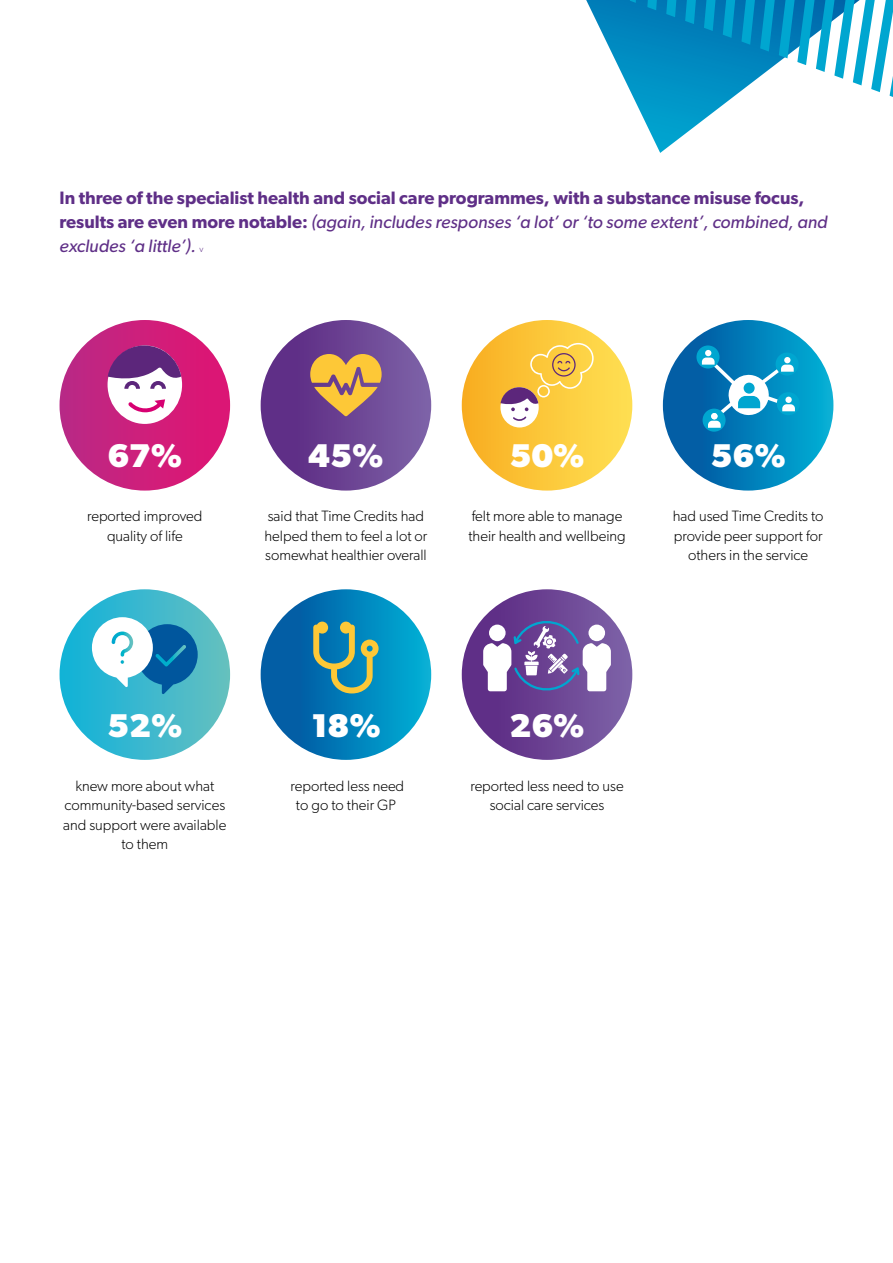
<style>
.page{position:relative;width:893px;height:1263px;background:#fff}
.page>*{position:absolute;margin:0;border:0;box-sizing:border-box;transform-origin:0 0}
.t1{font:700 33px "Gibson";color:#fff}
.t2{font:600 18px/24px "Gibson";color:#5f2f87}
.t3{font:300 15px/19.5px "Gibson";color:#000;text-align:center}
.s1{font-weight:400;font-style:italic}
.s2{font-weight:300;font-size:9px}
</style>
<div class="page">
<svg style="left:586px;top:0;width:90px;height:153px"></svg>
<svg style="left:628px;top:0;width:265px;height:141px"></svg>
<div style="left:60px;top:320px;width:170px;height:171px;background:linear-gradient(to right,#ba2985,#e01774);border-radius:85px"></div>
<div style="left:108px;top:345px;width:74px;height:79px;background:#fff;border-radius:50%"></div>
<svg style="left:128px;top:399px;width:37px;height:13px"></svg>
<svg style="left:108px;top:345px;width:73px;height:44px"></svg>
<div style="left:462px;top:589px;width:170px;height:171px;background:linear-gradient(to right,#5b2781,#7d62a7);border-radius:85px"></div>
<svg style="left:483px;top:619px;width:128px;height:73px"></svg>
<div style="left:663px;top:320px;width:170px;height:171px;background:linear-gradient(to right,#04509d,#02add5);border-radius:85px"></div>
<div style="left:776px;top:353px;width:23px;height:23px;background:#00a6d0;border-radius:50%"></div>
<div style="left:777px;top:392px;width:23px;height:23px;background:#00a6d0;border-radius:50%"></div>
<svg style="left:703px;top:409px;width:23px;height:23px"></svg>
<svg style="left:696px;top:345px;width:23px;height:23px"></svg>
<svg style="left:702px;top:350px;width:93px;height:78px"></svg>
<div style="left:261px;top:320px;width:170px;height:171px;background:linear-gradient(to right,#5a2681,#7d62a7);border-radius:85px"></div>
<svg style="left:310px;top:354px;width:72px;height:62px;background:#bf905d"></svg>
<div style="left:261px;top:589px;width:170px;height:171px;background:linear-gradient(to right,#02509d,#03aed5);border-radius:85px"></div>
<div style="left:462px;top:320px;width:170px;height:171px;background:linear-gradient(to right,#f9ae23,#ffe154);border-radius:85px"></div>
<div style="left:500px;top:387px;width:39px;height:40px;background:#fff;border-radius:50%"></div>
<svg style="left:500px;top:343px;width:94px;height:78px;background:#efc25a"></svg>
<div style="left:60px;top:589px;width:170px;height:171px;background:linear-gradient(to right,#10b1d9,#67c0c1);border-radius:85px"></div>
<svg style="left:92px;top:617px;width:106px;height:77px"></svg>
<svg style="left:313px;top:622px;width:66px;height:71px;background:#4f948f"></svg>
<p class="t2" style="left:60px;top:185px;width:770px">In three of the specialist health and social care programmes, with a substance misuse focus, results are even more notable: <span class="s1">(again, includes responses ‘a lot’ or ‘to some extent’, combined, and excludes ‘a little’).</span> <span class="s2">v</span></p>
<h1 class="t1" style="left:108px;top:436px;width:76px">67%</h1>
<h1 class="t1" style="left:308px;top:436px;width:77px">45%</h1>
<h1 class="t1" style="left:509px;top:436px;width:77px">50%</h1>
<h1 class="t1" style="left:710px;top:436px;width:77px">56%</h1>
<p class="t3" style="left:87px;top:506px;width:117px">reported improved quality of life</p>
<p class="t3" style="left:264px;top:506px;width:164px;text-align:left">said that Time Credits had helped them to feel a lot or somewhat healthier overall</p>
<p class="t3" style="left:468px;top:506px;width:159px;text-align:left">felt more able to manage their health and wellbeing</p>
<p class="t3" style="left:673px;top:506px;width:152px">had used Time Credits to provide peer support for others in the service</p>
<h1 class="t1" style="left:107px;top:705px;width:77px">52%</h1>
<p class="t3" style="left:63px;top:775px;width:165px">knew more about what community-based services and support were available to them</p>
<h1 class="t1" style="left:311px;top:705px;width:71px">18%</h1>
<p class="t3" style="left:291px;top:775px;width:115px">reported less need to go to their GP</p>
<h1 class="t1" style="left:509px;top:705px;width:77px">26%</h1>
<p class="t3" style="left:470px;top:775px;width:155px">reported less need to use social care services</p>
</div>
